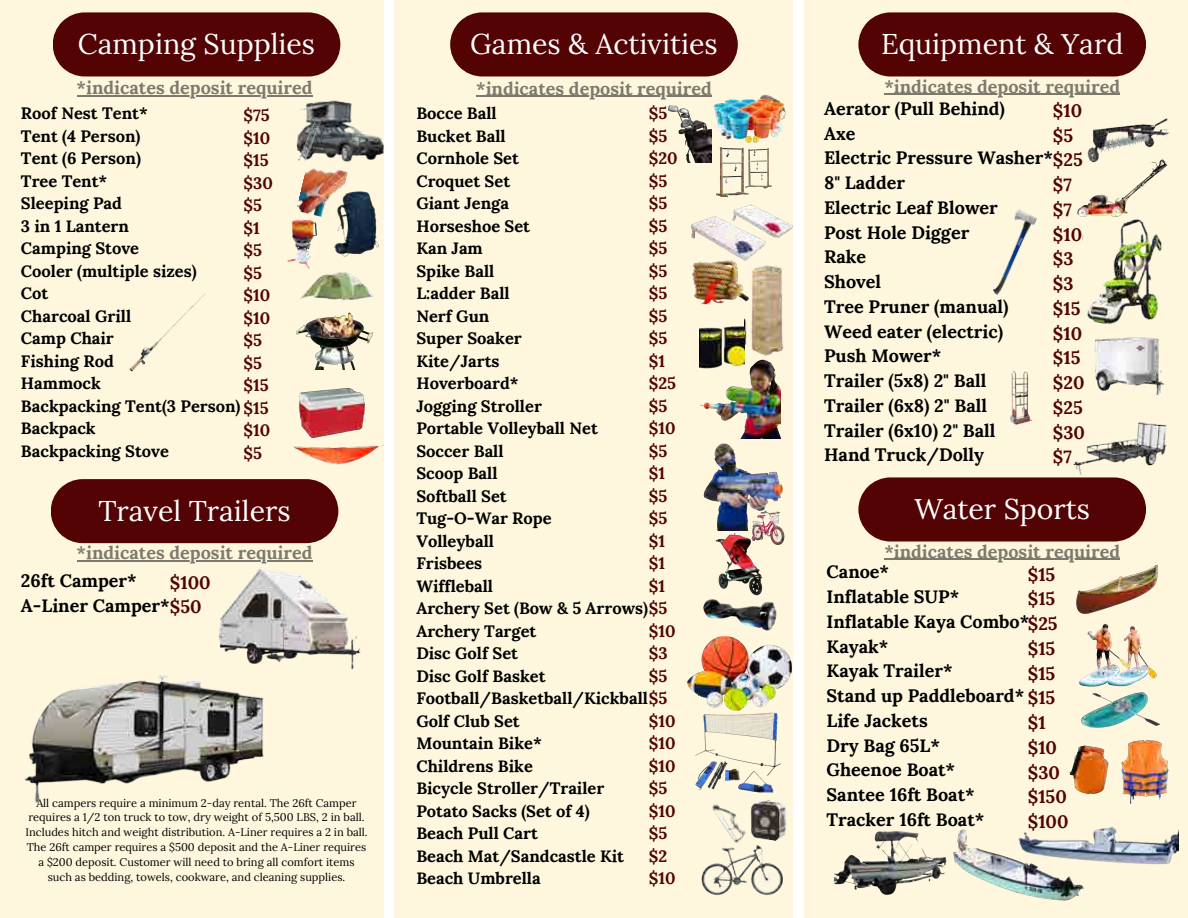
<style>
.page{position:relative;width:1188px;height:918px;background:#fff}
.page>*{position:absolute;margin:0;border:0;box-sizing:border-box;transform-origin:0 0}
.t1{font:28.5px "Lora";color:#fff}
.t2{font:700 18px/24.8px "Lora";color:#000}
.t3{font:700 18px/24.8px "Lora";color:#530304}
.t4{font:700 16.5px/22.5px "Lora";color:#000}
.t5{font:700 16.5px/22.5px "Lora";color:#530304}
.t6{font:11.1px/14.9px "Lora";color:#000;text-align:center}
.s1{color:#530304}
</style>
<div class="page">
<div style="left:395px;top:0;width:398px;height:918px;background:#fef7de"></div>
<div style="left:804px;top:0;width:384px;height:918px;background:#fef7de"></div>
<div style="left:0;top:0;width:384px;height:918px;background:#fef7de"></div>
<div style="left:53px;top:12px;width:287px;height:64px;background:#530304"></div>
<img style="left:296px;top:95px;width:89px;height:67px">
<img style="left:297px;top:168px;width:51px;height:52px">
<img style="left:299px;top:272px;width:74px;height:28px">
<img style="left:296px;top:300px;width:78px;height:69px">
<img style="left:299px;top:388px;width:66px;height:25px">
<img style="left:334px;top:191px;width:45px;height:66px">
<img style="left:293px;top:413px;width:91px;height:52px">
<img style="left:288px;top:220px;width:30px;height:48px">
<img style="left:129px;top:293px;width:76px;height:79px">
<div style="left:51px;top:479px;width:287px;height:64px;background:#530304"></div>
<img style="left:1076px;top:565px;width:82px;height:49px">
<img style="left:1079px;top:623px;width:78px;height:64px">
<img style="left:1081px;top:692px;width:79px;height:36px">
<img style="left:1130px;top:739px;width:39px;height:65px">
<img style="left:1069px;top:739px;width:76px;height:61px">
<img style="left:953px;top:829px;width:131px;height:72px">
<img style="left:835px;top:831px;width:112px;height:64px">
<img style="left:1014px;top:826px;width:164px;height:59px">
<div style="left:450px;top:12px;width:288px;height:64px;background:#530304"></div>
<div style="left:858px;top:12px;width:288px;height:64px;background:#530304"></div>
<img style="left:713px;top:94px;width:73px;height:49px">
<img style="left:719px;top:147px;width:52px;height:44px">
<img style="left:691px;top:191px;width:102px;height:67px">
<img style="left:744px;top:265px;width:40px;height:91px">
<img style="left:700px;top:326px;width:45px;height:32px">
<img style="left:700px;top:358px;width:81px;height:81px">
<img style="left:703px;top:443px;width:80px;height:87px">
<img style="left:715px;top:534px;width:48px;height:62px">
<img style="left:703px;top:599px;width:73px;height:38px">
<img style="left:688px;top:637px;width:103px;height:74px">
<img style="left:692px;top:254px;width:57px;height:57px">
<img style="left:695px;top:712px;width:86px;height:80px">
<img style="left:756px;top:800px;width:30px;height:41px">
<img style="left:712px;top:803px;width:44px;height:39px">
<img style="left:702px;top:842px;width:81px;height:53px">
<img style="left:732px;top:509px;width:53px;height:40px">
<img style="left:668px;top:105px;width:44px;height:58px">
<svg style="left:858px;top:477px;width:288px;height:65px"></svg>
<hr style="left:884px;top:94px;width:236px;height:1px;background:#000">
<img style="left:1083px;top:93px;width:86px;height:63px">
<img style="left:1077px;top:156px;width:91px;height:61px">
<img style="left:1082px;top:215px;width:86px;height:109px">
<img style="left:993px;top:209px;width:44px;height:86px">
<img style="left:1094px;top:337px;width:70px;height:58px">
<img style="left:1073px;top:422px;width:93px;height:70px">
<img style="left:1010px;top:372px;width:23px;height:53px">
<hr style="left:77px;top:95px;width:235px;height:1px;background:#000">
<hr style="left:77px;top:560px;width:235px;height:1px;background:#000">
<hr style="left:476px;top:96px;width:236px;height:1px;background:#000">
<hr style="left:884px;top:559px;width:236px;height:1px;background:#000">
<img style="left:190px;top:560px;width:171px;height:110px">
<img style="left:25px;top:675px;width:239px;height:128px">
<h1 class="t1" style="left:78px;top:25px;width:239px">Camping Supplies</h1>
<p class="t2" style="left:77px;top:75px;width:237px">*indicates deposit required</p>
<h2 class="t4" style="left:21px;top:102px;width:221px">Roof Nest Tent*<br>Tent (4 Person)<br>Tent (6 Person)<br>Tree Tent*<br>Sleeping Pad<br>3 in 1 Lantern<br>Camping Stove<br>Cooler (multiple sizes)<br>Cot<br>Charcoal Grill<br>Camp Chair<br>Fishing Rod<br>Hammock<br>Backpacking Tent(3 Person)<br>Backpack<br>Backpacking Stove</h2>
<p class="t5" style="left:244px;top:104px;width:31px">$75 $10 $15 $30 $5 $1 $5 $5 $10 $10 $5 $5 $15 $15 $10 $5</p>
<h1 class="t1" style="left:98px;top:492px;width:194px">Travel Trailers</h1>
<p class="t2" style="left:77px;top:540px;width:237px">*indicates deposit required</p>
<p class="t3" style="left:170px;top:570px;width:42px">$100</p>
<h2 class="t2" style="left:21px;top:568px;width:182px">26ft Camper*<br>A-Liner Camper*<span class="s1">$50</span></h2>
<h2 class="t6" style="left:25px;top:795px;width:344px">All campers require a minimum 2-day rental. The 26ft Camper requires a 1/2 ton truck to tow, dry weight of 5,500 LBS, 2 in ball.<br>Includes hitch and weight distribution. A-Liner requires a 2 in ball.<br>The 26ft camper requires a $500 deposit and the A-Liner requires a $200 deposit. Customer will need to bring all comfort items such as bedding, towels, cookware, and cleaning supplies.</h2>
<h1 class="t1" style="left:470px;top:25px;width:249px">Games &amp; Activities</h1>
<p class="t2" style="left:476px;top:76px;width:237px">*indicates deposit required</p>
<h2 class="t5" style="left:649px;top:102px;width:20px">$5</h2>
<h2 class="t5" style="left:649px;top:125px;width:20px">$5</h2>
<h2 class="t5" style="left:649px;top:147px;width:30px">$20</h2>
<h2 class="t5" style="left:649px;top:170px;width:20px">$5</h2>
<h2 class="t5" style="left:649px;top:192px;width:20px">$5</h2>
<h2 class="t5" style="left:649px;top:215px;width:20px">$5</h2>
<h2 class="t5" style="left:649px;top:237px;width:20px">$5</h2>
<h2 class="t5" style="left:649px;top:260px;width:20px">$5</h2>
<h2 class="t5" style="left:649px;top:282px;width:20px">$5</h2>
<h2 class="t5" style="left:649px;top:305px;width:20px">$5</h2>
<h2 class="t5" style="left:649px;top:327px;width:20px">$5</h2>
<h2 class="t5" style="left:649px;top:350px;width:18px">$1</h2>
<h2 class="t5" style="left:649px;top:372px;width:29px">$25</h2>
<h2 class="t5" style="left:649px;top:395px;width:20px">$5</h2>
<h2 class="t5" style="left:649px;top:417px;width:28px">$10</h2>
<h2 class="t5" style="left:649px;top:440px;width:20px">$5</h2>
<h2 class="t5" style="left:649px;top:462px;width:18px">$1</h2>
<h2 class="t5" style="left:649px;top:485px;width:20px">$5</h2>
<h2 class="t5" style="left:649px;top:507px;width:20px">$5</h2>
<h2 class="t5" style="left:649px;top:530px;width:18px">$1</h2>
<h2 class="t5" style="left:649px;top:552px;width:18px">$1</h2>
<h2 class="t5" style="left:649px;top:575px;width:18px">$1</h2>
<h2 class="t4" style="left:416px;top:597px;width:252px">Archery Set (Bow &amp; 5 Arrows)<span class="s1">$5</span></h2>
<h2 class="t5" style="left:649px;top:620px;width:28px">$10</h2>
<h2 class="t5" style="left:649px;top:642px;width:20px">$3</h2>
<h2 class="t5" style="left:649px;top:665px;width:20px">$5</h2>
<h2 class="t4" style="left:416px;top:687px;width:252px">Football/Basketball/Kickball<span class="s1">$5</span></h2>
<h2 class="t5" style="left:649px;top:710px;width:28px">$10</h2>
<h2 class="t5" style="left:649px;top:732px;width:28px">$10</h2>
<h2 class="t5" style="left:649px;top:755px;width:28px">$10</h2>
<h2 class="t5" style="left:649px;top:777px;width:20px">$5</h2>
<h2 class="t5" style="left:649px;top:800px;width:28px">$10</h2>
<h2 class="t5" style="left:649px;top:822px;width:20px">$5</h2>
<h2 class="t5" style="left:649px;top:845px;width:20px">$2</h2>
<h2 class="t5" style="left:649px;top:867px;width:28px">$10</h2>
<p class="t4" style="left:416px;top:102px;width:183px">Bocce Ball<br>Bucket Ball<br>Cornhole Set<br>Croquet Set<br>Giant Jenga<br>Horseshoe Set<br>Kan Jam<br>Spike Ball<br>L:adder Ball<br>Nerf Gun<br>Super Soaker<br>Kite/Jarts<br>Hoverboard*<br>Jogging Stroller<br>Portable Volleyball Net<br>Soccer Ball<br>Scoop Ball<br>Softball Set<br>Tug-O-War Rope<br>Volleyball<br>Frisbees<br>Wiffleball</p>
<p class="t4" style="left:416px;top:620px;width:131px">Archery Target<br>Disc Golf Set<br>Disc Golf Basket</p>
<p class="t4" style="left:416px;top:710px;width:209px">Golf Club Set<br>Mountain Bike*<br>Childrens Bike<br>Bicycle Stroller/Trailer<br>Potato Sacks (Set of 4)<br>Beach Pull Cart<br>Beach Mat/Sandcastle Kit<br>Beach Umbrella</p>
<h1 class="t1" style="left:881px;top:25px;width:244px">Equipment &amp; Yard</h1>
<h2 class="t2" style="left:824px;top:96px;width:230px">Aerator (Pull Behind)<br>Axe<br>Electric Pressure Washer*<br>8" Ladder<br>Electric Leaf Blower<br>Post Hole Digger<br>Rake<br>Shovel<br>Tree Pruner (manual)<br>Weed eater (electric)<br>Push Mower*<br>Trailer (5x8) 2" Ball<br>Trailer (6x8) 2" Ball<br>Trailer (6x10) 2" Ball<br>Hand Truck/Dolly</h2>
<p class="t3" style="left:1053px;top:98px;width:34px">$10 $5 $25 $7 $7 $10 $3 $3 $15 $10 $15 $20 $25 $30 $7</p>
<h1 class="t1" style="left:914px;top:490px;width:177px">Water Sports</h1>
<p class="t2" style="left:884px;top:74px;width:237px">*indicates deposit required</p>
<p class="t2" style="left:884px;top:539px;width:237px">*indicates deposit required</p>
<p class="t2" style="left:827px;top:559px;width:204px">Canoe*<br>Inflatable SUP*<br>Inflatable Kaya Combo*<br>Kayak*<br>Kayak Trailer*<br>Stand up Paddleboard*<br>Life Jackets<br>Dry Bag 65L*<br>Gheenoe Boat*<br>Santee 16ft Boat*<br>Tracker 16ft Boat*</p>
<h2 class="t3" style="left:1028px;top:562px;width:42px">$15 $15 $25 $15 $15 $15 $1 $10 $30 $150 $100</h2>
</div>
